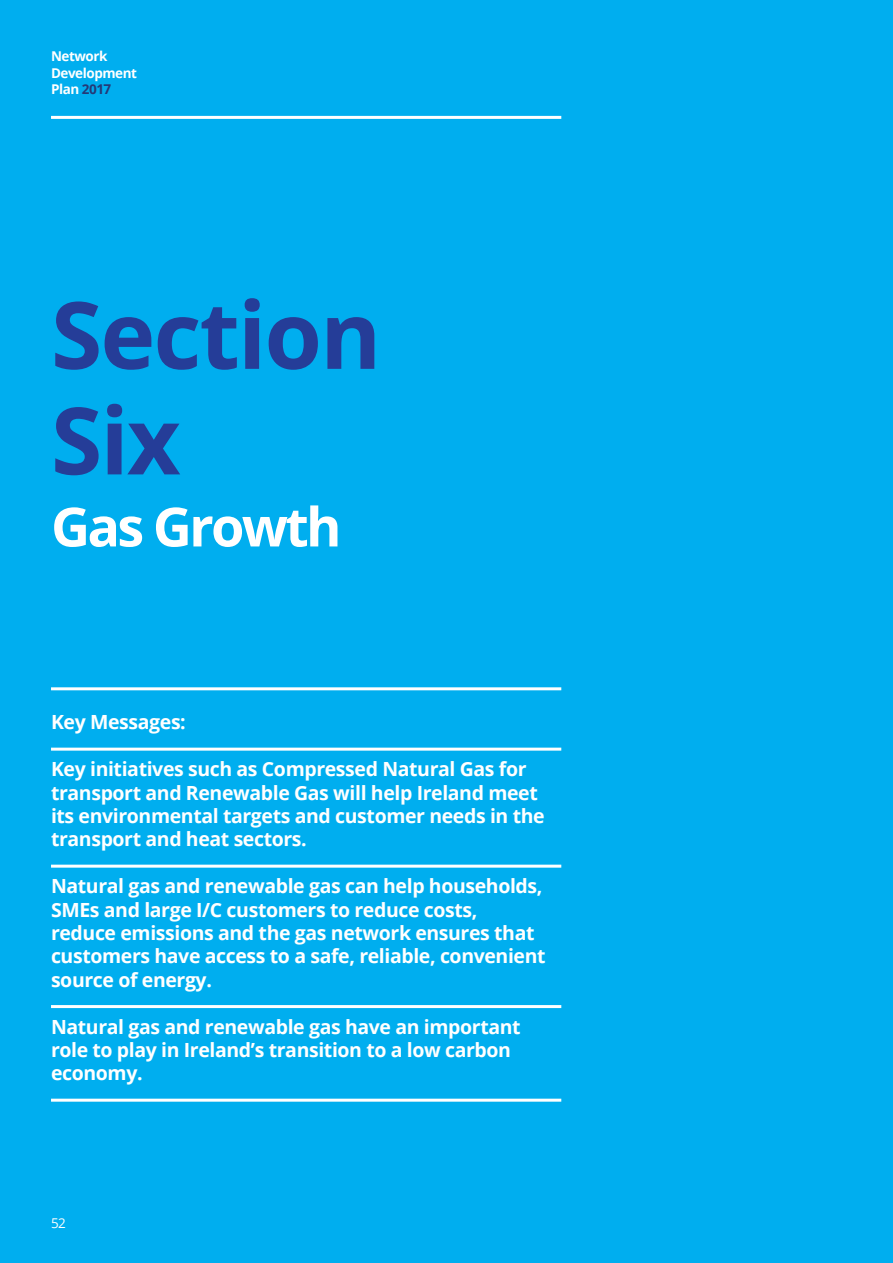
<style>
.page{position:relative;width:893px;height:1263px;background:#00aeef}
.page>*{position:absolute;margin:0;border:0;box-sizing:border-box;transform-origin:0 0}
.t1{font:700 93px/105.6px "Open Sans";letter-spacing:-.02em;color:#253d98}
.t2{font:700 54px "Open Sans";letter-spacing:-.05em;color:#fff}
.t3{font:700 19.5px/23.4px "Open Sans";letter-spacing:-.02em;color:#fff}
.t4{font:700 13.5px/16.2px "Open Sans";letter-spacing:-.035em;color:#fff}
.t5{font:13.5px "Open Sans";color:#fff}
.s1{color:#253977}
</style>
<div class="page">
<hr style="left:51px;top:687px;width:510px;height:3px;background:#fff">
<hr style="left:51px;top:748px;width:510px;height:3px;background:#fff">
<hr style="left:51px;top:865px;width:510px;height:3px;background:#fff">
<hr style="left:51px;top:1005px;width:510px;height:3px;background:#fff">
<hr style="left:51px;top:1099px;width:510px;height:3px;background:#fff">
<hr style="left:51px;top:116px;width:510px;height:3px;background:#fff">
<p class="t4" style="left:51px;top:48px;width:88px">Network<br>Development<br>Plan <span class="s1">2017</span></p>
<h1 class="t1" style="left:51px;top:280px;width:332px">Section<br>Six</h1>
<h2 class="t2" style="left:51px;top:489px;width:292px">Gas Growth</h2>
<p class="t3" style="left:51px;top:710px;width:136px">Key Messages:</p>
<p class="t3" style="left:51px;top:757px;width:495px">Key initiatives such as Compressed Natural Gas for transport and Renewable Gas will help Ireland meet its environmental targets and customer needs in the transport and heat sectors.</p>
<p class="t3" style="left:51px;top:874px;width:496px">Natural gas and renewable gas can help households, SMEs and large I/C customers to reduce costs, reduce emissions and the gas network ensures that customers have access to a safe, reliable, convenient source of energy.</p>
<p class="t3" style="left:51px;top:1014px;width:471px">Natural gas and renewable gas have an important role to play in Ireland’s transition to a low carbon economy.</p>
<p class="t5" style="left:51px;top:1213px;width:16px">52</p>
</div>
